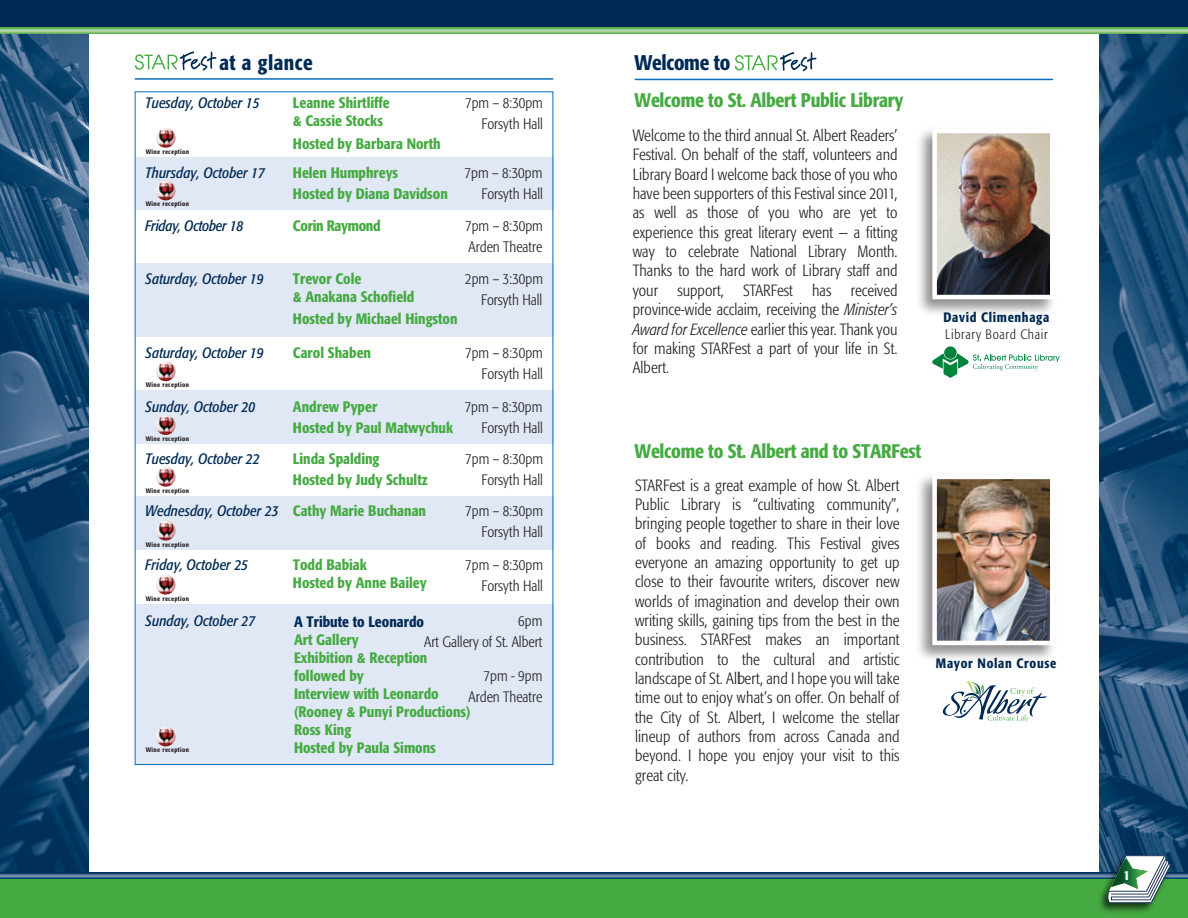
<style>
.page{position:relative;width:1188px;height:918px;background:#fff}
.page>*{position:absolute;margin:0;border:0;box-sizing:border-box;transform-origin:0 0}
.t1{font:500 condensed 21px "Formata";letter-spacing:.025em;color:#002a54}
.t2{font:500 condensed 21px "Formata";letter-spacing:-.015em;color:#002a54}
.t3{font:500 condensed 19.5px "Formata";letter-spacing:-.015em;color:#46aa42}
.t4{font:300 condensed 16.2px/19.4px "Formata";letter-spacing:.005em;color:#231f20;text-align:justify}
.t5{font:500 condensed 15px/18px "Formata";color:#46aa42}
.t6{font:300 condensed 15px/21px "Formata";color:#231f20;text-align:right}
.t7{font:italic condensed 15px "Formata";color:#002a54}
.t8{font:500 condensed 15px "Formata";color:#002a54}
.t9{font:italic condensed 15px "Formata";letter-spacing:-.02em;color:#002a54}
.t10{font:500 condensed 15px "Formata";letter-spacing:-.02em;color:#46aa42}
.t11{font:500 condensed 13.5px "Formata";letter-spacing:.05em;color:#002a54}
.t12{font:300 condensed 13.5px "Formata";letter-spacing:.05em;color:#231f20}
.t13{font:500 condensed 13.5px "Formata";color:#fff}
.t14{font:500 condensed 6.45px "Formata";letter-spacing:.05em;color:#231f20}
.s1{color:#fff}
.s2{font-weight:500;font-style:normal;color:#46aa42}
.s3{font-style:italic}
</style>
<div class="page">
<img style="left:1099px;top:33px;width:89px;height:839px">
<img style="left:0;top:33px;width:89px;height:839px">
<div style="left:0;top:0;width:1188px;height:27px;background:#002a54"></div>
<div style="left:0;top:878px;width:1188px;height:40px;background:#46aa42"></div>
<svg style="left:0;top:872px;width:1188px;height:7px;background:#355e84"></svg>
<svg style="left:0;top:27px;width:1188px;height:6px;background:#88c27c"></svg>
<div style="left:135px;top:604px;width:418px;height:161px;background:#e0e8f5"></div>
<div style="left:135px;top:264px;width:418px;height:73px;background:#e0e8f5"></div>
<div style="left:135px;top:390px;width:418px;height:53px;background:#e0e8f5"></div>
<div style="left:135px;top:497px;width:418px;height:53px;background:#e0e8f5"></div>
<div style="left:135px;top:158px;width:418px;height:52px;background:#e0e8f5"></div>
<img style="left:156px;top:361px;width:20px;height:20px;border-radius:10px">
<hr style="left:135px;top:78px;width:418px;height:2px;background:#0b70b9">
<svg style="left:135px;top:51px;width:81px;height:20px"></svg>
<img style="left:156px;top:128px;width:20px;height:20px;border-radius:10px">
<img style="left:156px;top:181px;width:20px;height:19px;border-radius:10px">
<img style="left:156px;top:467px;width:20px;height:20px;border-radius:10px">
<img style="left:156px;top:521px;width:20px;height:20px;border-radius:10px">
<img style="left:156px;top:575px;width:20px;height:20px;border-radius:10px">
<img style="left:156px;top:415px;width:20px;height:20px;border-radius:10px">
<img style="left:156px;top:727px;width:20px;height:19px;border-radius:10px">
<svg style="left:735px;top:52px;width:81px;height:19px"></svg>
<hr style="left:635px;top:79px;width:418px;height:1px;background:#0b70b9">
<svg style="left:944px;top:346px;width:13px;height:13px"></svg>
<svg style="left:932px;top:353px;width:128px;height:25px"></svg>
<img style="left:919px;top:123px;width:193px;height:197px">
<img style="left:937px;top:134px;width:113px;height:160px">
<div style="left:932px;top:129px;width:123px;height:170px;border:4px solid #fff"></div>
<img style="left:919px;top:445px;width:233px;height:283px">
<img style="left:937px;top:480px;width:113px;height:160px">
<div style="left:932px;top:475px;width:123px;height:170px;border:4px solid #fff"></div>
<svg style="left:943px;top:682px;width:104px;height:39px"></svg>
<img style="left:1094px;top:851px;width:82px;height:61px">
<svg style="left:1107px;top:855px;width:64px;height:48px"></svg>
<p class="t1" style="left:135px;top:49px;width:180px"><span class="s1">STARFest</span> at a glance</p>
<p class="t7" style="left:145px;top:94px;width:116px">Tuesday, October 15</p>
<p class="t5" style="left:293px;top:94px;width:98px">Leanne Shirtliffe &amp; Cassie Stocks</p>
<p class="t5" style="left:293px;top:134px;width:149px">Hosted by Barbara North</p>
<p class="t14" style="left:146px;top:148px;width:45px">Wine reception</p>
<p class="t6" style="left:465px;top:93px;width:79px">7pm – 8:30pm<br>Forsyth Hall</p>
<p class="t5" style="left:293px;top:164px;width:107px">Helen Humphreys</p>
<p class="t7" style="left:145px;top:164px;width:121px">Thursday, October 17</p>
<p class="t6" style="left:465px;top:163px;width:79px">7pm – 8:30pm</p>
<p class="t5" style="left:293px;top:185px;width:156px">Hosted by Diana Davidson</p>
<p class="t6" style="left:482px;top:184px;width:63px">Forsyth Hall</p>
<p class="t14" style="left:146px;top:200px;width:45px">Wine reception</p>
<p class="t9" style="left:145px;top:217px;width:99px">Friday, October 18</p>
<p class="t10" style="left:293px;top:217px;width:89px">Corin Raymond</p>
<p class="t6" style="left:465px;top:215px;width:79px;text-align:left">7pm – 8:30pm<br>Arden Theatre</p>
<p class="t7" style="left:145px;top:270px;width:120px">Saturday, October 19</p>
<p class="t5" style="left:293px;top:270px;width:123px">Trevor Cole<br>&amp; Anakana Schofield</p>
<p class="t5" style="left:293px;top:310px;width:166px">Hosted by Michael Hingston</p>
<p class="t6" style="left:465px;top:268px;width:79px">2pm – 3:30pm<br>Forsyth Hall</p>
<p class="t7" style="left:145px;top:344px;width:120px">Saturday, October 19</p>
<p class="t5" style="left:293px;top:343px;width:80px">Carol Shaben</p>
<p class="t6" style="left:465px;top:342px;width:79px">7pm – 8:30pm<br>Forsyth Hall</p>
<p class="t14" style="left:146px;top:381px;width:45px">Wine reception</p>
<p class="t7" style="left:145px;top:398px;width:111px">Sunday, October 20</p>
<p class="t5" style="left:293px;top:398px;width:86px">Andrew Pyper</p>
<p class="t6" style="left:465px;top:397px;width:79px">7pm – 8:30pm</p>
<p class="t5" style="left:293px;top:419px;width:162px">Hosted by Paul Matwychuk</p>
<p class="t6" style="left:482px;top:418px;width:63px">Forsyth Hall</p>
<p class="t14" style="left:146px;top:435px;width:45px">Wine reception</p>
<p class="t7" style="left:145px;top:450px;width:116px">Tuesday, October 22</p>
<p class="t5" style="left:293px;top:449px;width:88px">Linda Spalding</p>
<p class="t6" style="left:465px;top:448px;width:79px">7pm – 8:30pm</p>
<p class="t5" style="left:293px;top:470px;width:136px">Hosted by Judy Schultz</p>
<p class="t6" style="left:482px;top:469px;width:63px">Forsyth Hall</p>
<p class="t14" style="left:146px;top:486px;width:45px">Wine reception</p>
<p class="t7" style="left:145px;top:502px;width:282px">Wednesday, October 23 <span class="s2">Cathy Marie Buchanan</span></p>
<p class="t6" style="left:465px;top:501px;width:79px">7pm – 8:30pm<br>Forsyth Hall</p>
<p class="t14" style="left:146px;top:540px;width:45px">Wine reception</p>
<p class="t7" style="left:145px;top:556px;width:104px">Friday, October 25</p>
<p class="t5" style="left:293px;top:556px;width:135px">Todd Babiak<br>Hosted by Anne Bailey</p>
<p class="t6" style="left:465px;top:555px;width:79px">7pm – 8:30pm<br>Forsyth Hall</p>
<p class="t14" style="left:146px;top:594px;width:45px">Wine reception</p>
<p class="t7" style="left:145px;top:612px;width:111px">Sunday, October 27</p>
<p class="t6" style="left:424px;top:611px;width:120px">6pm<br>Art Gallery of St. Albert</p>
<p class="t6" style="left:469px;top:666px;width:75px">7pm - 9pm<br>Arden Theatre</p>
<p class="t8" style="left:294px;top:612px;width:131px">A Tribute to Leonardo</p>
<p class="t5" style="left:294px;top:630px;width:178px">Art Gallery<br>Exhibition &amp; Reception followed by<br>Interview with Leonardo (Rooney &amp; Punyi Productions)<br>Ross King</p>
<p class="t14" style="left:146px;top:746px;width:45px">Wine reception</p>
<p class="t5" style="left:294px;top:738px;width:143px">Hosted by Paula Simons</p>
<p class="t2" style="left:635px;top:50px;width:97px">Welcome to</p>
<p class="t3" style="left:635px;top:89px;width:270px">Welcome to St. Albert Public Library</p>
<p class="t4" style="left:633px;top:126px;width:266px">Welcome to the third annual St. Albert Readers’ Festival. On behalf of the staff, volunteers and Library Board I welcome back those of you who have been supporters of this Festival since 2011, as well as those of you who are yet to experience this great literary event — a fitting way to celebrate National Library Month.<br>Thanks to the hard work of Library staff and your support, STARFest has received province-wide acclaim, receiving the <span class="s3">Minister’s Award for Excellence</span> earlier this year. Thank you for making STARFest a part of your life in St.<br>Albert.</p>
<p class="t11" style="left:943px;top:309px;width:107px">David Climenhaga</p>
<p class="t12" style="left:945px;top:326px;width:104px">Library Board Chair</p>
<p class="t3" style="left:635px;top:439px;width:288px">Welcome to St. Albert and to STARFest</p>
<p class="t4" style="left:635px;top:475px;width:266px">STARFest is a great example of how St. Albert Public Library is “cultivating community”, bringing people together to share in their love of books and reading. This Festival gives everyone an amazing opportunity to get up close to their favourite writers, discover new worlds of imagination and develop their own writing skills, gaining tips from the best in the business. STARFest makes an important contribution to the cultural and artistic landscape of St. Albert, and I hope you will take time out to enjoy what’s on offer. On behalf of the City of St. Albert, I welcome the stellar lineup of authors from across Canada and beyond. I hope you enjoy your visit to this great city.</p>
<p class="t11" style="left:936px;top:655px;width:122px">Mayor Nolan Crouse</p>
<p class="t13" style="left:1124px;top:867px;width:8px">1</p>
</div>
